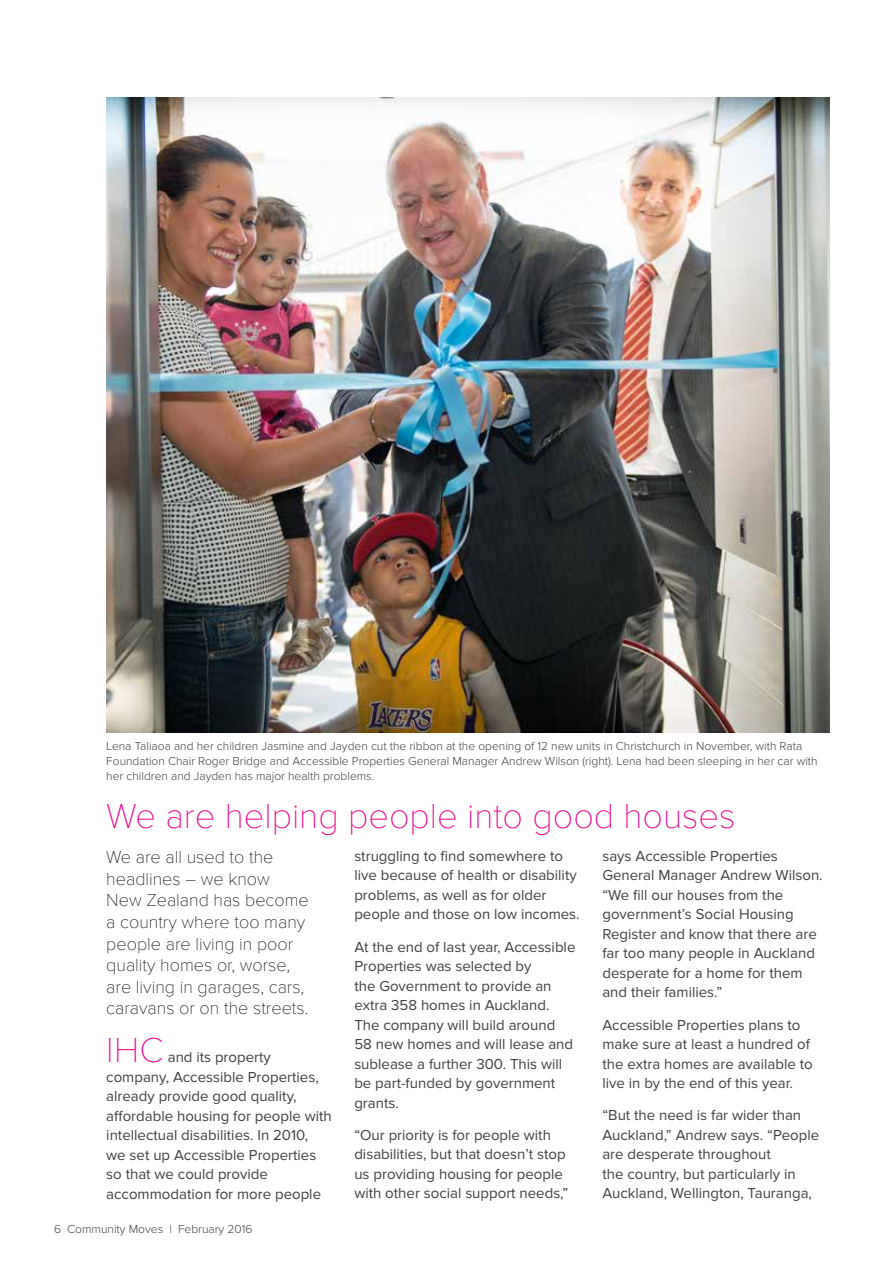
<style>
.page{position:relative;width:893px;height:1263px;background:#fff}
.page>*{position:absolute;margin:0;border:0;box-sizing:border-box;transform-origin:0 0}
.t1{font:100 36px "Proxima Nova T";color:#ec008c}
.t2{font:100 18px/21.6px "Proxima Nova T";color:#000}
.t3{font:15px/19.5px "Proxima Nova";color:#414042}
.t4{font:300 12px/15px "Proxima Nova";color:#414042}
</style>
<div class="page">
<img style="left:106px;top:98px;width:723px;height:634px">
<p class="t4" style="left:106px;top:739px;width:713px">Lena Taliaoa and her children Jasmine and Jayden cut the ribbon at the opening of 12 new units in Christchurch in November, with Rata<br>Foundation Chair Roger Bridge and Accessible Properties General Manager Andrew Wilson (right). Lena had been sleeping in her car with her children and Jayden has major health problems.</p>
<h1 class="t1" style="left:106px;top:796px;width:631px">We are helping people into good houses</h1>
<p class="t2" style="left:106px;top:847px;width:204px">We are all used to the headlines – we know<br>New Zealand has become a country where too many people are living in poor quality homes or, worse, are living in garages, cars, caravans or on the streets.</p>
<h1 class="t1" style="left:106px;top:1029px;width:59px">IHC</h1>
<p class="t3" style="left:354px;top:846px;width:227px">struggling to find somewhere to live because of health or disability problems, as well as for older people and those on low incomes.</p>
<p class="t3" style="left:354px;top:937px;width:223px">At the end of last year, Accessible<br>Properties was selected by<br>the Government to provide an extra 358 homes in Auckland.<br>The company will build around<br>58 new homes and will lease and sublease a further 300. This will be part-funded by government grants.</p>
<p class="t3" style="left:354px;top:1125px;width:216px">“Our priority is for people with disabilities, but that doesn’t stop us providing housing for people with other social support needs,”</p>
<p class="t3" style="left:602px;top:846px;width:222px">says Accessible Properties<br>General Manager Andrew Wilson. “We fill our houses from the government’s Social Housing<br>Register and know that there are far too many people in Auckland desperate for a home for them and their families.”</p>
<p class="t3" style="left:602px;top:1015px;width:212px">Accessible Properties plans to make sure at least a hundred of the extra homes are available to live in by the end of this year.</p>
<p class="t3" style="left:602px;top:1106px;width:218px">“But the need is far wider than<br>Auckland,” Andrew says. “People are desperate throughout<br>the country, but particularly in<br>Auckland, Wellington, Tauranga,</p>
<p class="t3" style="left:106px;top:1047px;width:227px;text-indent:61px">and its property company, Accessible Properties, already provide good quality, affordable housing for people with intellectual disabilities. In 2010,<br>we set up Accessible Properties so that we could provide accommodation for more people</p>
<p class="t4" style="left:54px;top:1221px;width:200px">6 Community Moves | February 2016</p>
</div>
